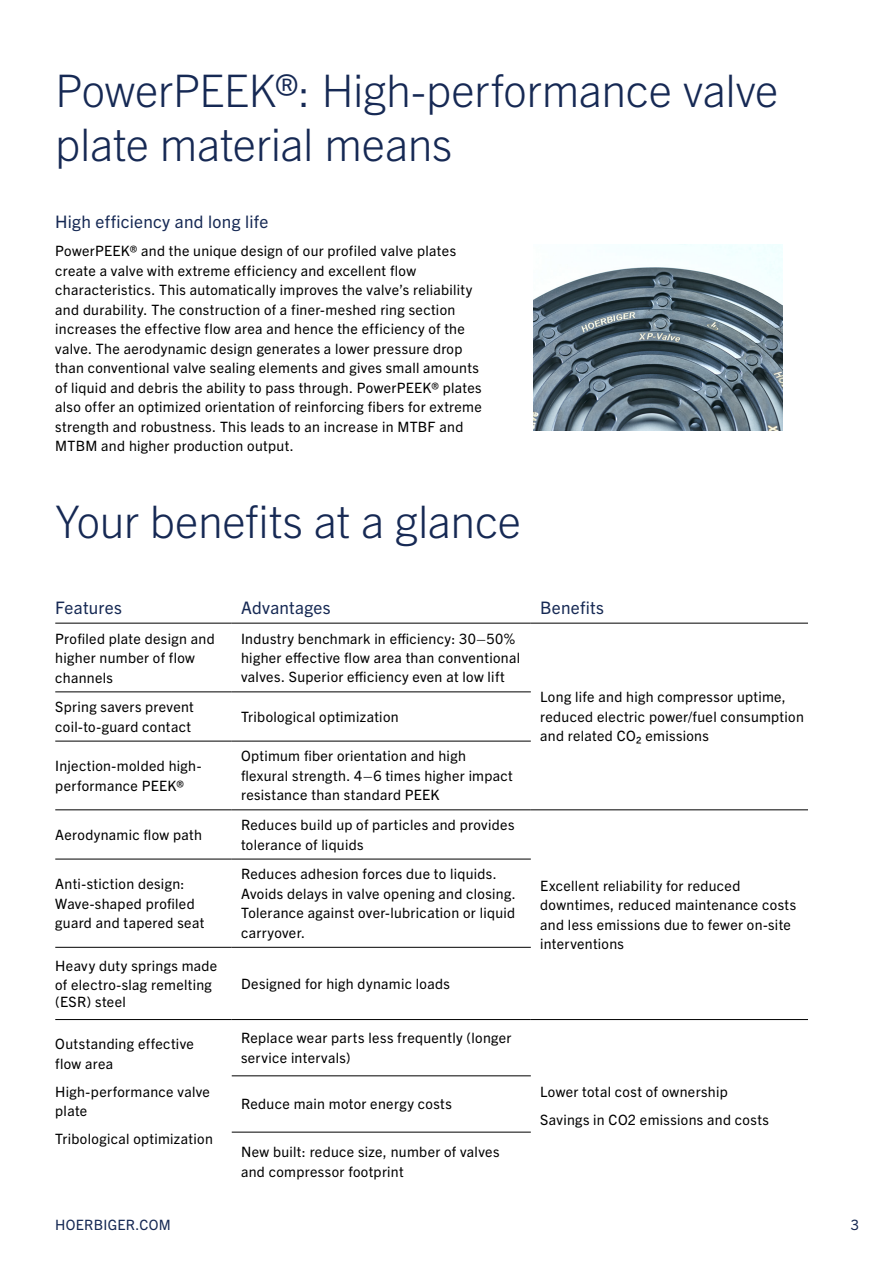
<style>
.page{position:relative;width:893px;height:1263px;background:#fff}
.page>*{position:absolute;margin:0;border:0;box-sizing:border-box;transform-origin:0 0}
.t1{font:300 45px/54px "Trade Gothic Next LT Pro";letter-spacing:-.01em;color:#162954}
.t2{font:17.25px "Trade Gothic Next LT Pro";letter-spacing:.015em;color:#162954}
.t3{font:14.25px/19.5px "Trade Gothic Next LT Pro";letter-spacing:.025em;color:#000}
.t4{font:14.25px "Trade Gothic Next LT Pro";letter-spacing:.02em;color:#162954}
</style>
<div class="page">
<hr style="left:55px;top:691px;width:177px;height:1px;background:#000">
<hr style="left:232px;top:691px;width:299px;height:1px;background:#000">
<hr style="left:55px;top:741px;width:177px;height:1px;background:#000">
<hr style="left:232px;top:741px;width:299px;height:1px;background:#000">
<hr style="left:55px;top:809px;width:177px;height:1px;background:#000">
<hr style="left:232px;top:809px;width:299px;height:1px;background:#000">
<hr style="left:531px;top:809px;width:277px;height:1px;background:#000">
<hr style="left:55px;top:859px;width:177px;height:1px;background:#000">
<hr style="left:232px;top:859px;width:299px;height:1px;background:#000">
<hr style="left:55px;top:947px;width:177px;height:1px;background:#000">
<hr style="left:232px;top:947px;width:299px;height:1px;background:#000">
<hr style="left:55px;top:623px;width:177px;height:1px;background:#000">
<hr style="left:232px;top:623px;width:299px;height:1px;background:#000">
<hr style="left:531px;top:623px;width:277px;height:1px;background:#000">
<hr style="left:232px;top:1075px;width:299px;height:1px;background:#000">
<hr style="left:232px;top:1132px;width:299px;height:1px;background:#000">
<hr style="left:55px;top:1019px;width:177px;height:1px;background:#000">
<hr style="left:232px;top:1019px;width:299px;height:1px;background:#000">
<hr style="left:531px;top:1019px;width:277px;height:1px;background:#000">
<img style="left:533px;top:245px;width:249px;height:186px">
<h1 class="t1" style="left:55px;top:61px;width:725px">PowerPEEK®: High-performance valve plate material means</h1>
<p class="t2" style="left:55px;top:210px;width:214px">High efficiency and long life</p>
<p class="t3" style="left:55px;top:240px;width:428px">PowerPEEK® and the unique design of our profiled valve plates create a valve with extreme efficiency and excellent flow characteristics. This automatically improves the valve’s reliability and durability. The construction of a finer-meshed ring section increases the effective flow area and hence the efficiency of the valve. The aerodynamic design generates a lower pressure drop than conventional valve sealing elements and gives small amounts of liquid and debris the ability to pass through. PowerPEEK® plates also offer an optimized orientation of reinforcing fibers for extreme strength and robustness. This leads to an increase in MTBF and MTBM and higher production output.</p>
<h1 class="t1" style="left:55px;top:491px;width:467px">Your benefits at a glance</h1>
<p class="t2" style="left:55px;top:595px;width:68px">Features</p>
<p class="t2" style="left:241px;top:595px;width:91px">Advantages</p>
<p class="t2" style="left:540px;top:595px;width:65px">Benefits</p>
<p class="t3" style="left:55px;top:628px;width:161px">Profiled plate design and higher number of flow channels</p>
<p class="t3" style="left:241px;top:628px;width:280px">Industry benchmark in efficiency: 30–50% higher effective flow area than conventional valves. Superior efficiency even at low lift</p>
<p class="t3" style="left:540px;top:687px;width:265px">Long life and high compressor uptime, reduced electric power/fuel consumption and related CO₂ emissions</p>
<p class="t3" style="left:55px;top:696px;width:140px">Spring savers prevent coil-to-guard contact</p>
<p class="t3" style="left:241px;top:706px;width:159px">Tribological optimization</p>
<p class="t3" style="left:55px;top:755px;width:148px">Injection-molded high&shy;performance PEEK®</p>
<p class="t3" style="left:241px;top:745px;width:273px">Optimum fiber orientation and high flexural strength. 4–6 times higher impact resistance than standard PEEK</p>
<p class="t3" style="left:55px;top:824px;width:148px">Aerodynamic flow path</p>
<p class="t3" style="left:241px;top:814px;width:275px">Reduces build up of particles and provides tolerance of liquids</p>
<p class="t3" style="left:55px;top:873px;width:151px">Anti-stiction design:<br>Wave-shaped profiled guard and tapered seat</p>
<p class="t3" style="left:241px;top:863px;width:276px">Reduces adhesion forces due to liquids.<br>Avoids delays in valve opening and closing.<br>Tolerance against over-lubrication or liquid carryover.</p>
<p class="t3" style="left:55px;top:955px;width:164px">Heavy duty springs made of electro-slag remelting</p>
<p class="t3" style="left:55px;top:991px;width:72px">(ESR) steel</p>
<p class="t3" style="left:241px;top:973px;width:210px">Designed for high dynamic loads</p>
<p class="t3" style="left:55px;top:1033px;width:140px">Outstanding effective flow area</p>
<p class="t3" style="left:55px;top:1081px;width:156px">High-performance valve plate</p>
<p class="t3" style="left:55px;top:1128px;width:159px">Tribological optimization</p>
<p class="t3" style="left:241px;top:1027px;width:272px">Replace wear parts less frequently (longer service intervals)</p>
<p class="t3" style="left:241px;top:1093px;width:212px">Reduce main motor energy costs</p>
<p class="t3" style="left:241px;top:1141px;width:260px">New built: reduce size, number of valves and compressor footprint</p>
<p class="t3" style="left:540px;top:875px;width:258px">Excellent reliability for reduced downtimes, reduced maintenance costs and less emissions due to fewer on-site interventions</p>
<p class="t3" style="left:540px;top:1076px;width:230px;line-height:28px">Lower total cost of ownership<br>Savings in CO2 emissions and costs</p>
<p class="t4" style="left:55px;top:1214px;width:117px">HOERBIGER.COM</p>
<p class="t4" style="left:851px;top:1214px;width:10px">3</p>
</div>
